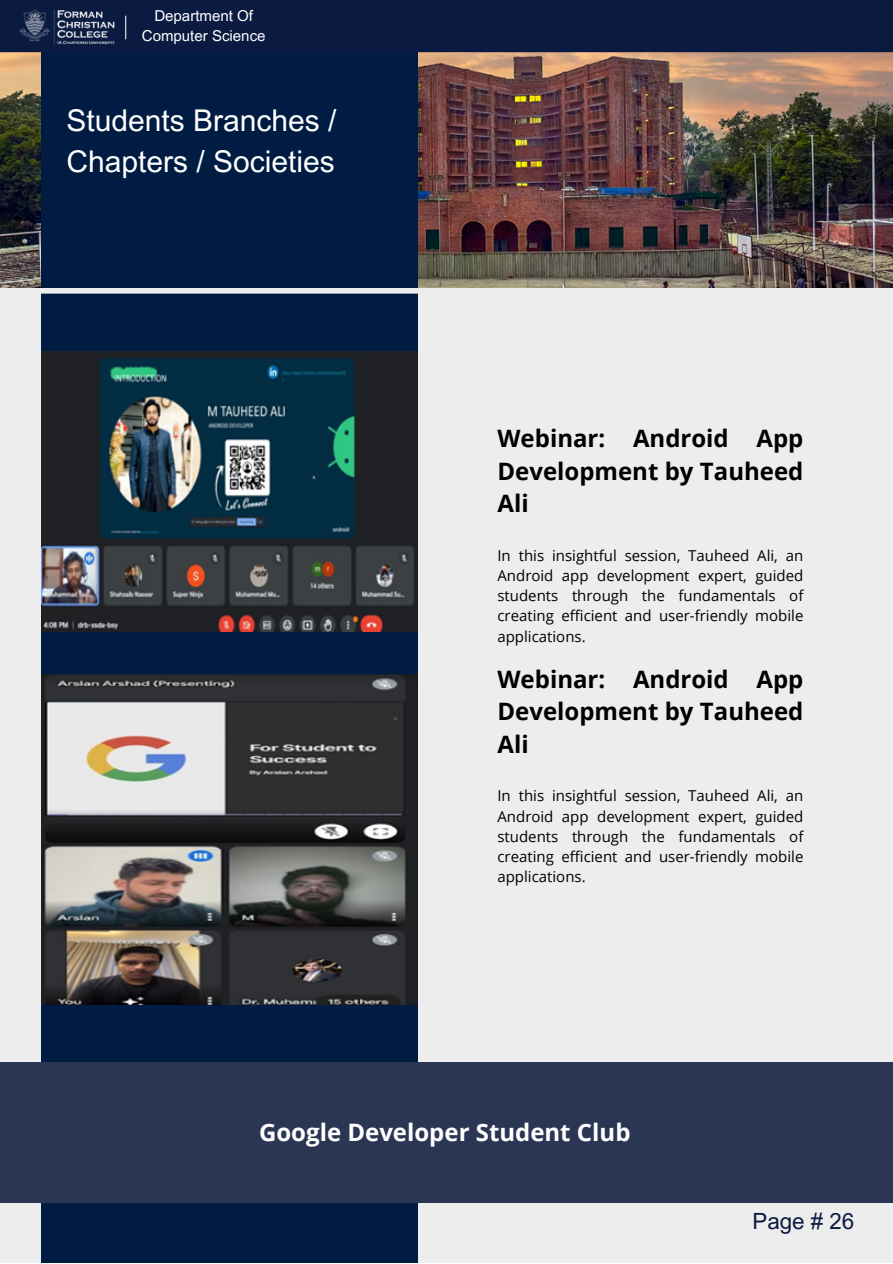
<style>
.page{position:relative;width:893px;height:1264px;background:#fff}
.page>*{position:absolute;margin:0;border:0;box-sizing:border-box;transform-origin:0 0}
.t1{font:30px/41.5px "Arial MT Pro";color:#fff}
.t2{font:700 24px/32.5px "Open Sans";color:#000;text-align:justify}
.t3{font:700 24px "Open Sans";color:#fff}
.t4{font:22.35px "Arial MT Pro";color:#0a1a40}
.t5{font:15px/20.2px "Open Sans";color:#000;text-align:justify}
.t6{font:15px "Arial MT Pro";color:#fff}
</style>
<div class="page">
<div style="left:0;top:0;width:892px;height:1262px;background:#ededed"></div>
<img style="left:0;top:52px;width:892px;height:236px">
<div style="left:41px;top:0;width:377px;height:1262px;background:#001c42"></div>
<div style="left:0;top:1062px;width:892px;height:140px;background:#2a3654"></div>
<div style="left:37px;top:288px;width:384px;height:5px;background:#ededed"></div>
<img style="left:41px;top:674px;width:377px;height:330px">
<img style="left:41px;top:351px;width:377px;height:280px">
<div style="left:0;top:0;width:892px;height:52px;background:#0a1a40"></div>
<svg style="left:125px;top:16px;width:1px;height:23px"></svg>
<img style="left:19px;top:9px;width:97px;height:38px">
<p class="t6" style="left:154px;top:10px;width:100px">Department Of</p>
<p class="t6" style="left:142px;top:30px;width:125px">Computer Science</p>
<p class="t1" style="left:67px;top:103px;width:271px">Students Branches /<br>Chapters / Societies</p>
<p class="t2" style="left:497px;top:421px;width:307px">Webinar: Android App Development by Tauheed Ali</p>
<p class="t5" style="left:497px;top:545px;width:307px">In this insightful session, Tauheed Ali, an Android app development expert, guided students through the fundamentals of creating efficient and user-friendly mobile applications.</p>
<p class="t2" style="left:497px;top:662px;width:307px">Webinar: Android App Development by Tauheed Ali</p>
<p class="t5" style="left:497px;top:785px;width:307px">In this insightful session, Tauheed Ali, an Android app development expert, guided students through the fundamentals of creating efficient and user-friendly mobile applications.</p>
<p class="t3" style="left:259px;top:1115px;width:373px">Google Developer Student Club</p>
<p class="t4" style="left:752px;top:1212px;width:103px">Page # 26</p>
</div>
